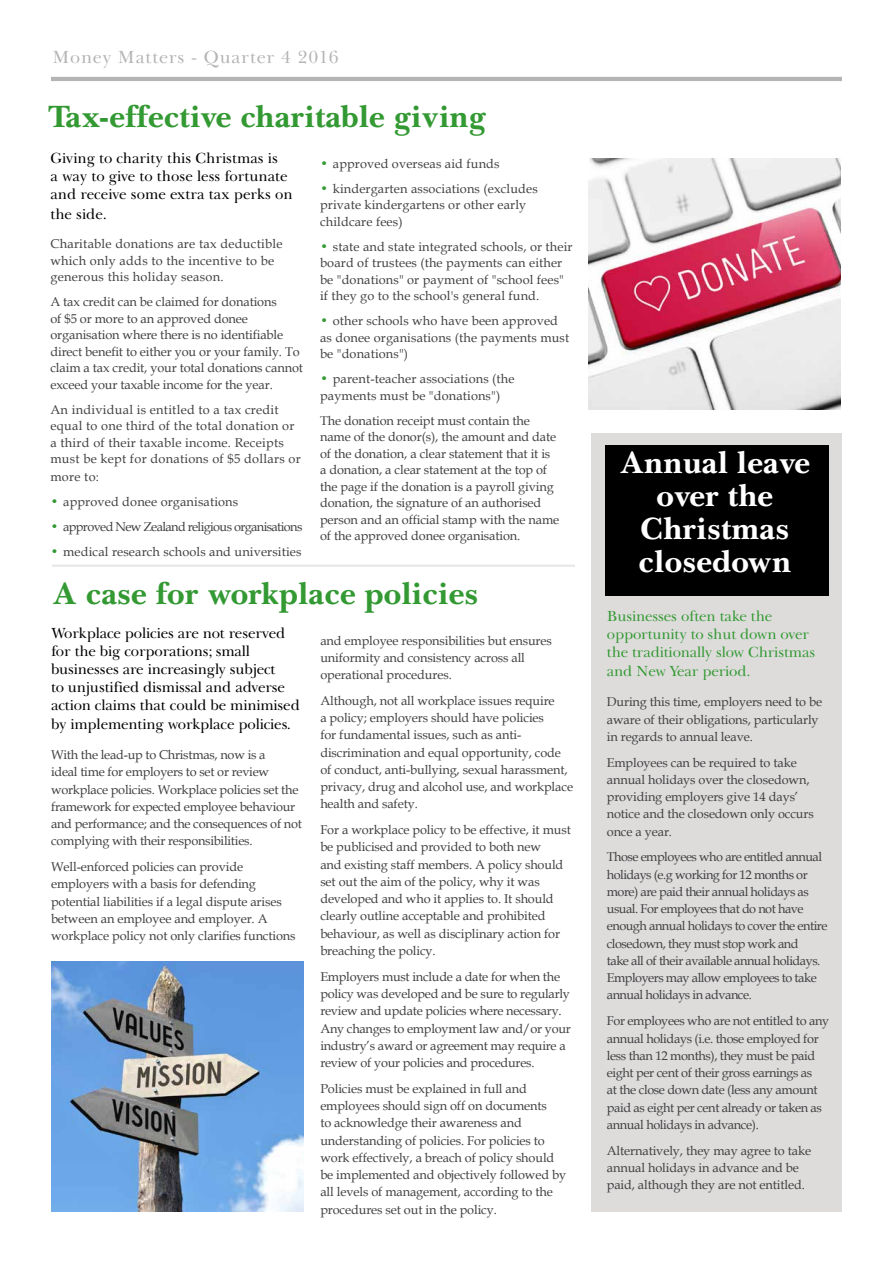
<style>
.page{position:relative;width:893px;height:1263px;background:#fff}
.page>*{position:absolute;margin:0;border:0;box-sizing:border-box;transform-origin:0 0}
.t1{font:700 31.5px "Baskerville Cyr LT Std";color:#393}
.t2{font:700 31.5px/33px "Baskerville Cyr LT Std";color:#fff;text-align:center}
.t3{font:18px "Baskerville Cyr LT Std Upright";letter-spacing:.045em;color:#b5b4b4}
.t4{font:15px/18px "Baskerville Cyr LT Std Upright";letter-spacing:-.01em;color:#000}
.t5{font:15px/18px "Baskerville Cyr LT Std Upright";letter-spacing:-.01em;color:#393}
.t6{font:12.75px/17.2px "Book Antiqua";letter-spacing:-.01em;color:#414042}
.t7{font:12.75px/16.5px "Book Antiqua";letter-spacing:.01em;color:#414042}
.t8{font:12.75px/17.2px "Book Antiqua";letter-spacing:-.04em;color:#414042}
.t9{font:12.75px/16.5px "Book Antiqua";letter-spacing:.02em;color:#414042}
.t10{font:12.75px/17.2px "Book Antiqua";letter-spacing:-.03em;color:#414042}
.t11{font:12.75px "Book Antiqua";letter-spacing:-.05em;color:#414042}
.s1{font-weight:700;font-size:13.5px;color:#393}
</style>
<div class="page">
<hr style="left:51px;top:77px;width:791px;height:4px;background:#b5b4b4">
<div style="left:591px;top:433px;width:251px;height:778px;background:#dddcdb"></div>
<hr style="left:52px;top:565px;width:523px;height:2px;background:#e6e7e8">
<div style="left:605px;top:445px;width:224px;height:151px;background:#000"></div>
<img style="left:588px;top:158px;width:252px;height:251px">
<img style="left:51px;top:961px;width:252px;height:251px">
<h2 class="t3" style="left:52px;top:47px;width:288px">Money Matters - Quarter 4 2016</h2>
<h1 class="t1" style="left:48px;top:98px;width:440px">Tax-effective charitable giving</h1>
<p class="t4" style="left:50px;top:150px;width:244px">Giving to charity this Christmas is<br>a way to give to those less fortunate and receive some extra tax perks on</p>
<p class="t4" style="left:50px;top:205px;width:58px">the side.</p>
<p class="t9" style="left:50px;top:235px;width:234px">Charitable donations are tax deductible which only adds to the incentive to be generous this holiday season.</p>
<p class="t6" style="left:50px;top:293px;width:254px;line-height:16.5px">A tax credit can be claimed for donations<br>of $5 or more to an approved donee organisation where there is no identifiable direct benefit to either you or your family. To claim a tax credit, your total donations cannot exceed your taxable income for the year.</p>
<p class="t9" style="left:50px;top:401px;width:252px">An individual is entitled to a tax credit equal to one third of the total donation or a third of their taxable income. Receipts must be kept for donations of $5 dollars or</p>
<p class="t6" style="left:50px;top:468px;width:50px">more to:</p>
<p class="t7" style="left:50px;top:493px;width:189px"><span class="s1">•</span> approved donee organisations</p>
<p class="t11" style="left:50px;top:518px;width:253px"><span class="s1">•</span> approved New Zealand religious organisations</p>
<p class="t7" style="left:50px;top:543px;width:253px"><span class="s1">•</span> medical research schools and universities</p>
<p class="t7" style="left:320px;top:155px;width:181px"><span class="s1">•</span> approved overseas aid funds</p>
<p class="t7" style="left:320px;top:180px;width:219px"><span class="s1">•</span> kindergarten associations (excludes private kindergartens or other early childcare fees)</p>
<p class="t7" style="left:320px;top:238px;width:254px"><span class="s1">•</span> state and state integrated schools, or their board of trustees (the payments can either be "donations" or payment of "school fees" if they go to the school's general fund.</p>
<p class="t7" style="left:320px;top:312px;width:251px"><span class="s1">•</span> other schools who have been approved as donee organisations (the payments must be "donations")</p>
<p class="t7" style="left:320px;top:370px;width:196px"><span class="s1">•</span> parent-teacher associations (the payments must be "donations")</p>
<p class="t6" style="left:320px;top:412px;width:241px;line-height:16.5px">The donation receipt must contain the name of the donor(s), the amount and date of the donation, a clear statement that it is a donation, a clear statement at the top of the page if the donation is a payroll giving donation, the signature of an authorised person and an official stamp with the name of the approved donee organisation.</p>
<h1 class="t1" style="left:53px;top:575px;width:427px">A case for workplace policies</h1>
<p class="t4" style="left:51px;top:624px;width:250px">Workplace policies are not reserved for the big corporations; small businesses are increasingly subject<br>to unjustified dismissal and adverse action claims that could be minimised</p>
<p class="t4" style="left:51px;top:716px;width:242px">by implementing workplace policies.</p>
<p class="t6" style="left:51px;top:746px;width:252px">With the lead-up to Christmas, now is a<br>ideal time for employers to set or review workplace policies. Workplace policies set the framework for expected employee behaviour and performance; and the consequences of not complying with their responsibilities.</p>
<p class="t6" style="left:51px;top:858px;width:246px">Well-enforced policies can provide employers with a basis for defending potential liabilities if a legal dispute arises between an employee and employer. A workplace policy not only clarifies functions</p>
<p class="t6" style="left:320px;top:631px;width:233px">and employee responsibilities but ensures uniformity and consistency across all operational procedures.</p>
<p class="t6" style="left:320px;top:692px;width:254px">Although, not all workplace issues require<br>a policy; employers should have policies<br>for fundamental issues, such as anti&shy;discrimination and equal opportunity, code of conduct, anti-bullying, sexual harassment, privacy, drug and alcohol use, and workplace health and safety.</p>
<p class="t6" style="left:320px;top:821px;width:252px">For a workplace policy to be effective, it must be publicised and provided to both new<br>and existing staff members. A policy should set out the aim of the policy, why it was developed and who it applies to. It should clearly outline acceptable and prohibited behaviour, as well as disciplinary action for breaching the policy.</p>
<p class="t6" style="left:320px;top:967px;width:252px">Employers must include a date for when the policy was developed and be sure to regularly review and update policies where necessary.<br>Any changes to employment law and/or your industry’s award or agreement may require a review of your policies and procedures.</p>
<p class="t6" style="left:320px;top:1079px;width:247px">Policies must be explained in full and employees should sign off on documents<br>to acknowledge their awareness and understanding of policies. For policies to work effectively, a breach of policy should be implemented and objectively followed by all levels of management, according to the procedures set out in the policy.</p>
<h1 class="t2" style="left:620px;top:447px;width:192px">Annual leave over the<br>Christmas closedown</h1>
<p class="t5" style="left:607px;top:607px;width:210px">Businesses often take the opportunity to shut down over the traditionally slow Christmas</p>
<p class="t5" style="left:607px;top:663px;width:145px">and New Year period.</p>
<p class="t6" style="left:607px;top:693px;width:217px">During this time, employers need to be aware of their obligations, particularly in regards to annual leave.</p>
<p class="t6" style="left:607px;top:753px;width:209px">Employees can be required to take annual holidays over the closedown, providing employers give 14 days’ notice and the closedown only occurs once a year.</p>
<p class="t8" style="left:607px;top:848px;width:222px">Those employees who are entitled annual holidays (e.g working for 12 months or more) are paid their annual holidays as usual. For employees that do not have enough annual holidays to cover the entire closedown, they must stop work and<br>take all of their available annual holidays.<br>Employers may allow employees to take annual holidays in advance.</p>
<p class="t10" style="left:607px;top:1012px;width:224px">For employees who are not entitled to any annual holidays (i.e. those employed for less than 12 months), they must be paid eight per cent of their gross earnings as<br>at the close down date (less any amount paid as eight per cent already or taken as annual holidays in advance).</p>
<p class="t6" style="left:607px;top:1141px;width:206px">Alternatively, they may agree to take annual holidays in advance and be paid, although they are not entitled.</p>
</div>
